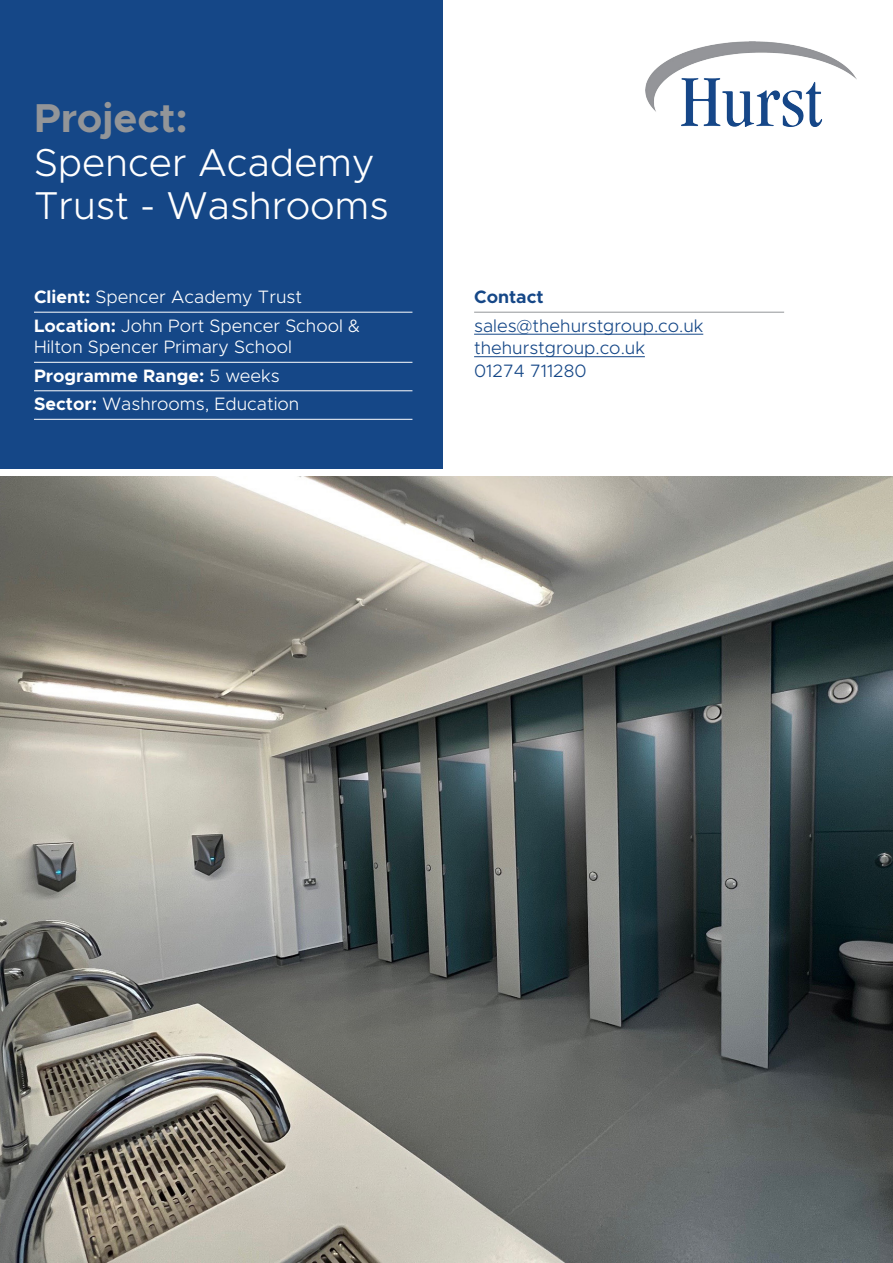
<style>
.page{position:relative;width:893px;height:1263px;background:#fff}
.page>*{position:absolute;margin:0;border:0;box-sizing:border-box;transform-origin:0 0}
.t1{font:700 40.5px "Metropolis";color:#939598}
.t2{font:300 39px/43.5px "Metropolis";color:#fff}
.t3{font:300 18px/21.6px "Metropolis";color:#fff}
.t4{font:300 18px "Metropolis";color:#154787}
.t5{font:700 18px "Metropolis";color:#fff}
.t6{font:700 18px "Metropolis";color:#154787}
.s1{font-weight:700}
.s2{font-weight:300}
</style>
<div class="page">
<div style="left:0;top:0;width:442px;height:468px;background:#154787"></div>
<img style="left:0;top:477px;width:893px;height:786px">
<hr style="left:34px;top:312px;width:378px;height:1px;background:#fff">
<hr style="left:34px;top:362px;width:378px;height:1px;background:#fff">
<hr style="left:34px;top:390px;width:378px;height:1px;background:#fff">
<hr style="left:34px;top:419px;width:378px;height:1px;background:#fff">
<hr style="left:474px;top:312px;width:310px;height:1px;background:#939598">
<hr style="left:474px;top:334px;width:229px;height:1px;background:#154787">
<hr style="left:474px;top:356px;width:171px;height:1px;background:#154787">
<img style="left:645px;top:42px;width:212px;height:85px">
<p class="t1" style="left:34px;top:93px;width:155px">Project:</p>
<p class="t2" style="left:34px;top:140px;width:356px">Spencer Academy<br>Trust - Washrooms</p>
<p class="t3" style="left:34px;top:286px;width:269px"><span class="s1">Client:</span> Spencer Academy Trust</p>
<p class="t3" style="left:34px;top:315px;width:328px"><span class="s1">Location:</span> John Port Spencer School &amp;<br>Hilton Spencer Primary School</p>
<p class="t5" style="left:34px;top:364px;width:247px">Programme Range: <span class="s2">5 weeks</span></p>
<p class="t3" style="left:34px;top:393px;width:267px"><span class="s1">Sector:</span> Washrooms, Education</p>
<p class="t6" style="left:474px;top:286px;width:71px">Contact</p>
<p class="t4" style="left:474px;top:314px;width:231px">sales@thehurstgroup.co.uk</p>
<p class="t4" style="left:474px;top:337px;width:172px">thehurstgroup.co.uk</p>
<p class="t4" style="left:474px;top:359px;width:114px">01274 711280</p>
</div>
